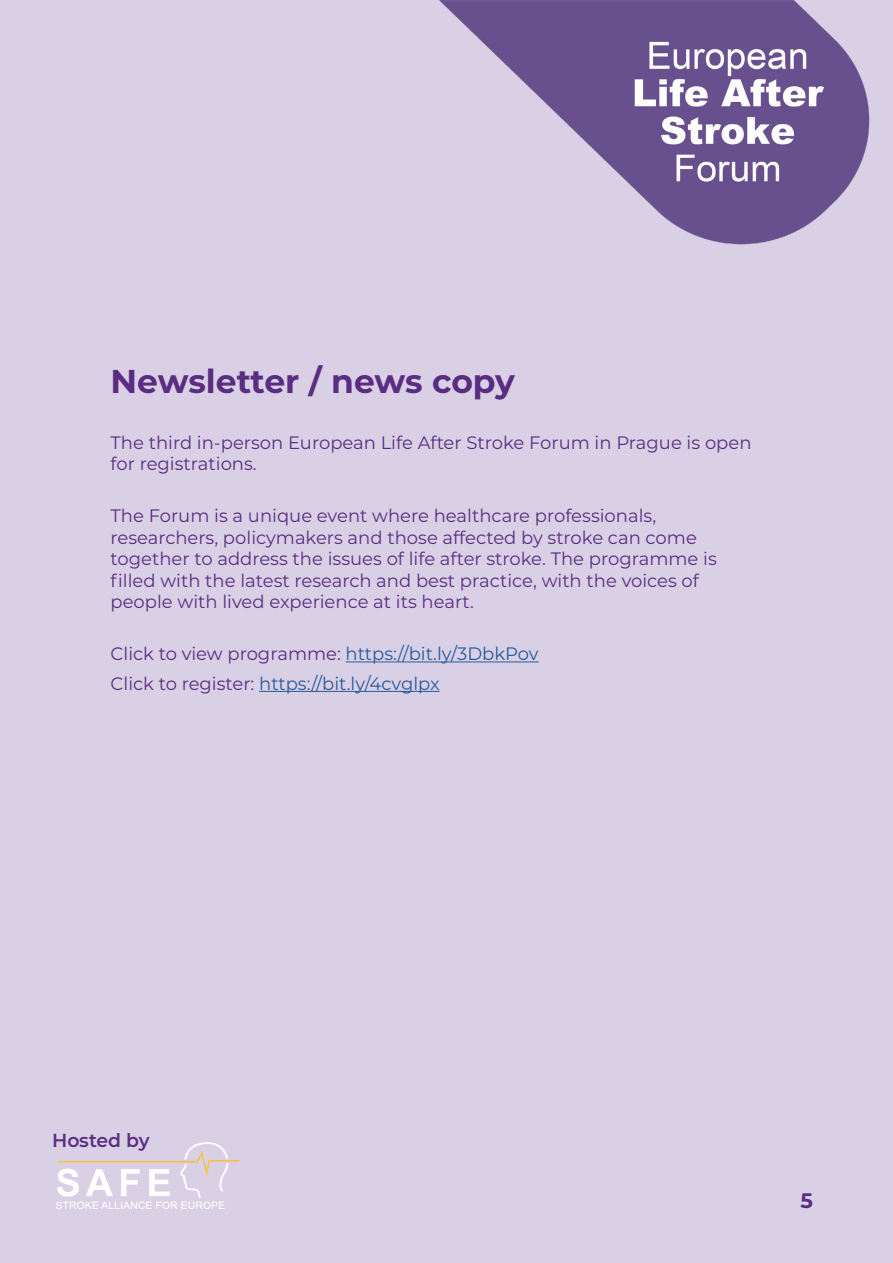
<style>
.page{position:relative;width:893px;height:1263px;background:#d9d0e6}
.page>*{position:absolute;margin:0;border:0;box-sizing:border-box;transform-origin:0 0}
.t1{font:700 33px "Montserrat";letter-spacing:-.005em;color:#5a2d82}
.t2{font:700 21px "Montserrat";color:#5a2d82}
.t3{font:600 18.9px "Montserrat";letter-spacing:-.01em;color:#5d2e84}
.t4{font:18px/21.6px "Montserrat";color:#5a2d82}
.t5{font:18px/29.4px "Montserrat";color:#275b9b}
.s1{color:#5a2d82}
</style>
<div class="page">
<hr style="left:346px;top:661px;width:193px;height:1px;background:#275b9b">
<hr style="left:259px;top:691px;width:181px;height:1px;background:#275b9b">
<svg style="left:56px;top:1142px;width:183px;height:67px"></svg>
<img style="left:439px;top:0;width:431px;height:245px">
<h1 class="t1" style="left:111px;top:358px;width:406px">Newsletter / news copy</h1>
<p class="t4" style="left:111px;top:431px;width:642px">The third in-person European Life After Stroke Forum in Prague is open for registrations.</p>
<p class="t4" style="left:111px;top:504px;width:608px">The Forum is a unique event where healthcare professionals, researchers, policymakers and those affected by stroke can come together to address the issues of life after stroke. The programme is filled with the latest research and best practice, with the voices of people with lived experience at its heart.</p>
<p class="t5" style="left:111px;top:638px;width:430px"><span class="s1">Click to view programme:</span> https://bit.ly/3DbkPov<br><span class="s1">Click to register:</span> https://bit.ly/4cvglpx</p>
<p class="t3" style="left:52px;top:1126px;width:99px">Hosted by</p>
<p class="t2" style="left:800px;top:1185px;width:14px">5</p>
</div>
